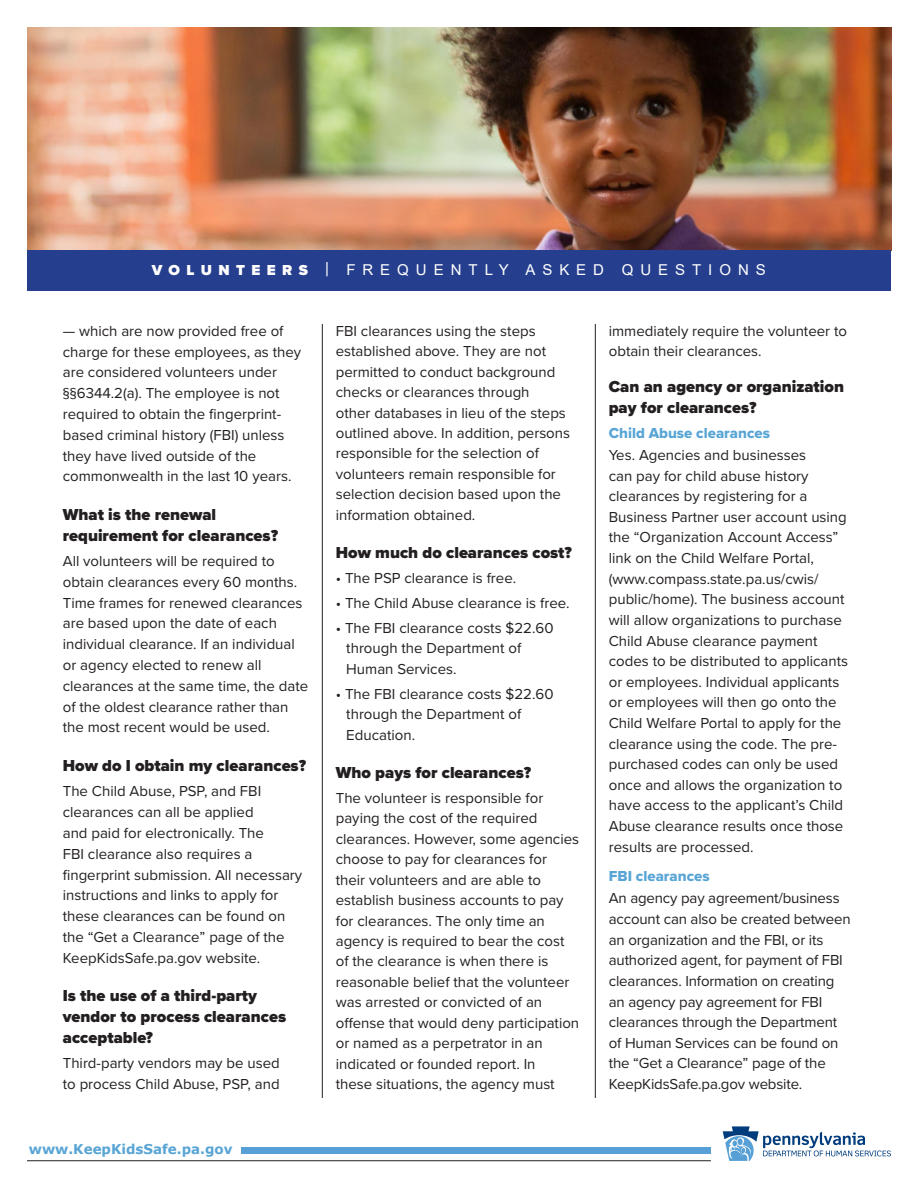
<style>
.page{position:relative;width:918px;height:1188px;background:#fff}
.page>*{position:absolute;margin:0;border:0;box-sizing:border-box;transform-origin:0 0}
.t1{font:900 16.5px/20.9px "Proxima Nova";color:#231f20}
.t2{font:15px/20.5px "Proxima Nova";color:#231f20}
.t3{font:15px "Arial";letter-spacing:.465em;color:#fff}
.t4{font:15px "Proxima Nova Extrabld";color:#58a5d5}
.t5{font:700 13.5px "Verdana";color:#58a5d5}
.s1{font-family:"Proxima Nova";font-weight:900}
</style>
<div class="page">
<img style="left:27px;top:27px;width:864px;height:223px">
<div style="left:27px;top:250px;width:864px;height:41px;background:#253f8e"></div>
<div style="left:241px;top:1148px;width:470px;height:6px;background:#56a0d5"></div>
<hr style="left:27px;top:1160px;width:684px;height:1px;background:#231f20">
<svg style="left:723px;top:1126px;width:168px;height:35px"></svg>
<div style="left:737px;top:1138px;width:6px;height:7px;background:#56a0d5;border-radius:50%"></div>
<hr style="left:322px;top:324px;width:1px;height:774px;background:#231f20">
<hr style="left:595px;top:324px;width:1px;height:774px;background:#231f20">
<p class="t3" style="left:152px;top:259px;width:616px"><span class="s1">VOLUNTEERS</span> | FREQUENTLY ASKED QUESTIONS</p>
<p class="t2" style="left:63px;top:320px;width:240px">— which are now provided free of charge for these employees, as they are considered volunteers under §§6344.2(a). The employee is not required to obtain the fingerprint&shy;based criminal history (FBI) unless they have lived outside of the commonwealth in the last 10 years.</p>
<p class="t1" style="left:63px;top:504px;width:217px">What is the renewal requirement for clearances?</p>
<p class="t2" style="left:63px;top:550px;width:247px">All volunteers will be required to obtain clearances every 60 months.<br>Time frames for renewed clearances are based upon the date of each individual clearance. If an individual or agency elected to renew all clearances at the same time, the date of the oldest clearance rather than the most recent would be used.</p>
<p class="t1" style="left:63px;top:755px;width:245px">How do I obtain my clearances?</p>
<p class="t2" style="left:63px;top:780px;width:241px">The Child Abuse, PSP, and FBI clearances can all be applied<br>and paid for electronically. The<br>FBI clearance also requires a fingerprint submission. All necessary instructions and links to apply for these clearances can be found on the “Get a Clearance” page of the<br>KeepKidsSafe.pa.gov website.</p>
<p class="t1" style="left:63px;top:985px;width:225px">Is the use of a third-party vendor to process clearances acceptable?</p>
<p class="t2" style="left:63px;top:1052px;width:218px">Third-party vendors may be used to process Child Abuse, PSP, and</p>
<p class="t5" style="left:29px;top:1140px;width:205px">www.KeepKidsSafe.pa.gov</p>
<p class="t2" style="left:336px;top:320px;width:236px">FBI clearances using the steps established above. They are not permitted to conduct background checks or clearances through<br>other databases in lieu of the steps outlined above. In addition, persons responsible for the selection of volunteers remain responsible for selection decision based upon the information obtained.</p>
<p class="t1" style="left:336px;top:542px;width:238px">How much do clearances cost?</p>
<p class="t2" style="left:336px;top:567px;width:182px">• The PSP clearance is free.</p>
<p class="t2" style="left:336px;top:592px;width:235px">• The Child Abuse clearance is free.</p>
<p class="t2" style="left:346px;top:617px;width:209px;text-indent:-10px">• The FBI clearance costs $22.60 through the Department of<br>Human Services.</p>
<p class="t2" style="left:346px;top:683px;width:209px;text-indent:-10px">• The FBI clearance costs $22.60 through the Department of<br>Education.</p>
<p class="t1" style="left:336px;top:762px;width:197px">Who pays for clearances?</p>
<p class="t2" style="left:336px;top:787px;width:245px">The volunteer is responsible for paying the cost of the required clearances. However, some agencies choose to pay for clearances for their volunteers and are able to establish business accounts to pay for clearances. The only time an agency is required to bear the cost of the clearance is when there is reasonable belief that the volunteer was arrested or convicted of an offense that would deny participation or named as a perpetrator in an indicated or founded report. In<br>these situations, the agency must</p>
<p class="t2" style="left:609px;top:320px;width:240px">immediately require the volunteer to obtain their clearances.</p>
<p class="t1" style="left:609px;top:376px;width:237px">Can an agency or organization pay for clearances?</p>
<p class="t4" style="left:609px;top:422px;width:163px">Child Abuse clearances</p>
<p class="t2" style="left:609px;top:444px;width:241px">Yes. Agencies and businesses<br>can pay for child abuse history clearances by registering for a Business Partner user account using the “Organization Account Access” link on the Child Welfare Portal, (www.compass.state.pa.us/cwis/ public/home). The business account will allow organizations to purchase Child Abuse clearance payment codes to be distributed to applicants or employees. Individual applicants or employees will then go onto the Child Welfare Portal to apply for the clearance using the code. The pre&shy;purchased codes can only be used once and allows the organization to have access to the applicant’s Child Abuse clearance results once those results are processed.</p>
<p class="t4" style="left:609px;top:865px;width:102px">FBI clearances</p>
<p class="t2" style="left:609px;top:888px;width:243px">An agency pay agreement/business account can also be created between an organization and the FBI, or its authorized agent, for payment of FBI clearances. Information on creating an agency pay agreement for FBI clearances through the Department of Human Services can be found on the “Get a Clearance” page of the KeepKidsSafe.pa.gov website.</p>
</div>
